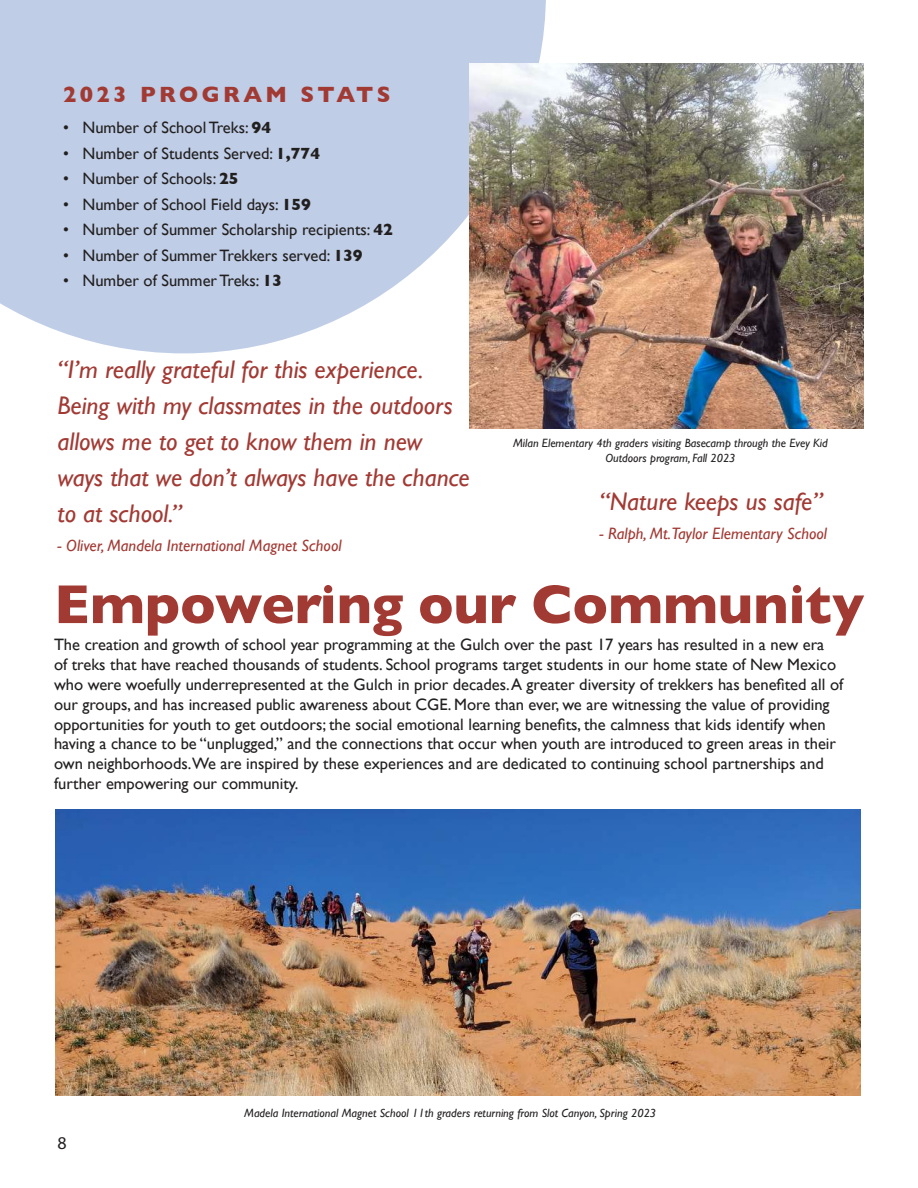
<style>
.page{position:relative;width:918px;height:1188px;background:#fff}
.page>*{position:absolute;margin:0;border:0;box-sizing:border-box;transform-origin:0 0}
.t1{font:700 55.5px "Gill Sans";color:#a23a34}
.t2{font:italic 25.5px/36px "Gill Sans";color:#a23a34}
.t3{font:700 22.5px "Gill Sans";letter-spacing:.15em;color:#a23a34}
.t4{font:18px "Myriad Pro";color:#221f1f}
.t5{font:16.5px/19.8px "Gill Sans";color:#221f1f}
.t6{font:italic 16.5px "Gill Sans";color:#a23a34}
.t7{font:italic 12px/14.4px "Gill Sans";color:#221f1f;text-align:center}
.s1{font-weight:700}
</style>
<div class="page">
<svg style="left:0;top:0;width:546px;height:353px;background:#c4d1e8"></svg>
<img style="left:56px;top:809px;width:804px;height:287px">
<img style="left:470px;top:63px;width:394px;height:365px">
<h3 class="t3" style="left:63px;top:86px;width:329px">2023 PROGRAM STATS</h3>
<p class="t5" style="left:63px;top:120px;width:210px">• Number of School Treks: <span class="s1">94</span></p>
<p class="t5" style="left:63px;top:145px;width:259px">• Number of Students Served: <span class="s1">1,774</span></p>
<p class="t5" style="left:63px;top:171px;width:177px">• Number of Schools: <span class="s1">25</span></p>
<p class="t5" style="left:63px;top:196px;width:250px">• Number of School Field days: <span class="s1">159</span></p>
<p class="t5" style="left:63px;top:222px;width:332px">• Number of Summer Scholarship recipients: <span class="s1">42</span></p>
<p class="t5" style="left:63px;top:247px;width:301px">• Number of Summer Trekkers served: <span class="s1">139</span></p>
<p class="t5" style="left:63px;top:273px;width:221px">• Number of Summer Treks: <span class="s1">13</span></p>
<h2 class="t2" style="left:58px;top:354px;width:414px">“I’m really grateful for this experience.<br>Being with my classmates in the outdoors allows me to get to know them in new ways that we don’t always have the chance to at school.”</h2>
<p class="t6" style="left:58px;top:539px;width:285px">- Oliver, Mandela International Magnet School</p>
<p class="t7" style="left:513px;top:438px;width:316px">Milan Elementary 4th graders visiting Basecamp through the Evey Kid<br>Outdoors program, Fall 2023</p>
<h2 class="t2" style="left:599px;top:486px;width:225px">“Nature keeps us safe”</h2>
<p class="t6" style="left:599px;top:527px;width:229px">- Ralph, Mt.Taylor Elementary School</p>
<h1 class="t1" style="left:54px;top:585px;width:811px">Empowering our Community</h1>
<p class="t5" style="left:54px;top:635px;width:791px">The creation and growth of school year programming at the Gulch over the past 17 years has resulted in a new era<br>of treks that have reached thousands of students. School programs target students in our home state of New Mexico who were woefully underrepresented at the Gulch in prior decades. A greater diversity of trekkers has bene昀椀ted all of our groups, and has increased public awareness about CGE. More than ever, we are witnessing the value of providing opportunities for youth to get outdoors; the social emotional learning bene昀椀ts, the calmness that kids identify when having a chance to be “unplugged,” and the connections that occur when youth are introduced to green areas in their own neighborhoods.We are inspired by these experiences and are dedicated to continuing school partnerships and further empowering our community.</p>
<p class="t4" style="left:58px;top:1132px;width:11px">8</p>
<p class="t7" style="left:244px;top:1107px;width:413px">Madela International Magnet School 11th graders returning from Slot Canyon, Spring 2023</p>
</div>
